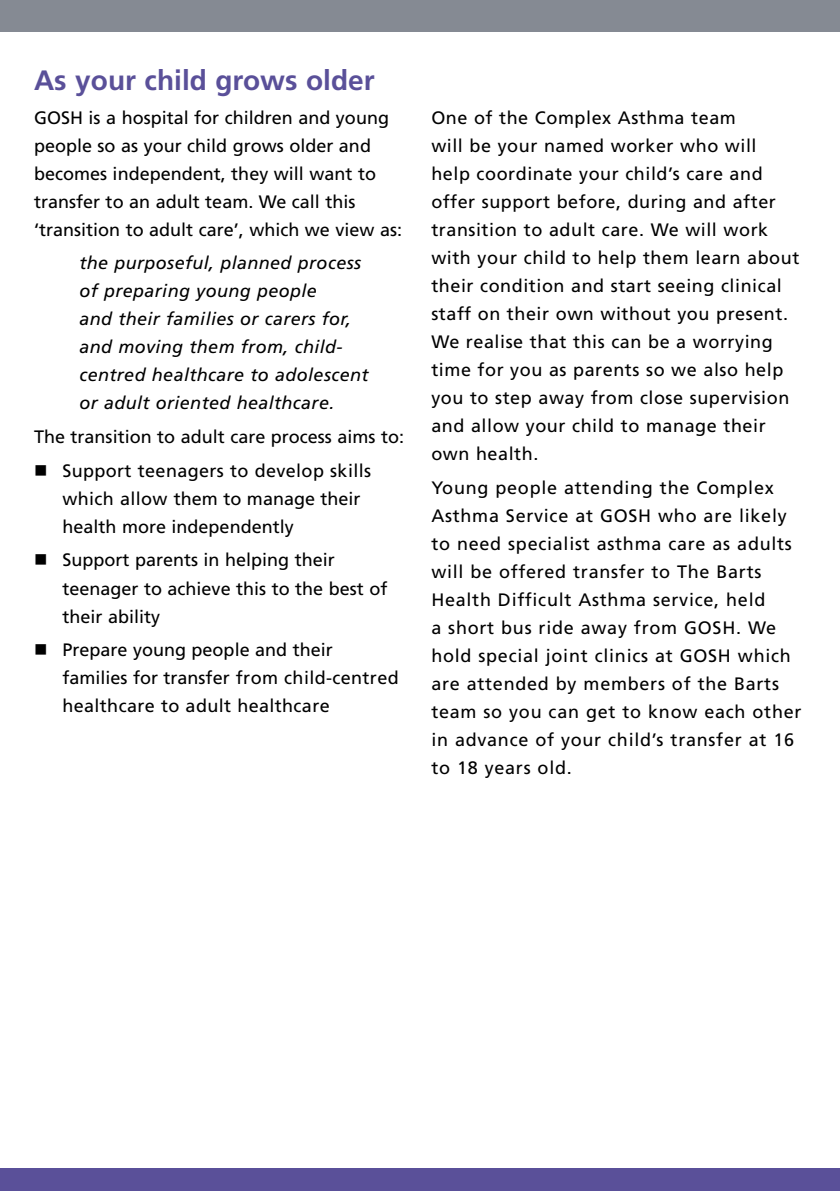
<style>
.page{position:relative;width:840px;height:1191px;background:#fff}
.page>*{position:absolute;margin:0;border:0;box-sizing:border-box;transform-origin:0 0}
.t1{font:700 28px "Frutiger";color:#5a5099}
.t2{font:18px/28px "Frutiger";letter-spacing:.03em;color:#000}
.t3{font:18px/28px "Frutiger";color:#000}
.t4{font:italic 18px/28px "Frutiger";letter-spacing:.02em;color:#000}
</style>
<div class="page">
<div style="left:0;top:0;width:839px;height:32px;background:#858a93"></div>
<div style="left:0;top:1168px;width:839px;height:23px;background:#5a5099"></div>
<h1 class="t1" style="left:34px;top:64px;width:342px">As your child grows older</h1>
<p class="t3" style="left:34px;top:103px;width:369px">GOSH is a hospital for children and young people so as your child grows older and becomes independent, they will want to transfer to an adult team. We call this ‘transition to adult care’, which we view as:</p>
<p class="t4" style="left:79px;top:249px;width:290px">the purposeful, planned process of preparing young people<br>and their families or carers for, and moving them from, child&shy;centred healthcare to adolescent or adult oriented healthcare.</p>
<p class="t3" style="left:34px;top:420px;width:371px;line-height:33.6px;text-align:center">The transition to adult care process aims to:<br>Support teenagers to develop skills</p>
<p class="t3" style="left:62px;top:484px;width:299px">which allow them to manage their health more independently</p>
<p class="t3" style="left:62px;top:546px;width:326px">Support parents in helping their teenager to achieve this to the best of their ability</p>
<p class="t3" style="left:62px;top:636px;width:337px">Prepare young people and their families for transfer from child-centred healthcare to adult healthcare</p>
<p class="t2" style="left:431px;top:103px;width:369px">One of the Complex Asthma team<br>will be your named worker who will help coordinate your child’s care and offer support before, during and after transition to adult care. We will work with your child to help them learn about their condition and start seeing clinical staff on their own without you present.<br>We realise that this can be a worrying time for you as parents so we also help you to step away from close supervision and allow your child to manage their own health.</p>
<p class="t2" style="left:431px;top:473px;width:371px">Young people attending the Complex Asthma Service at GOSH who are likely to need specialist asthma care as adults will be offered transfer to The Barts Health Difficult Asthma service, held<br>a short bus ride away from GOSH. We hold special joint clinics at GOSH which are attended by members of the Barts team so you can get to know each other in advance of your child’s transfer at 16 to 18 years old.</p>
</div>
